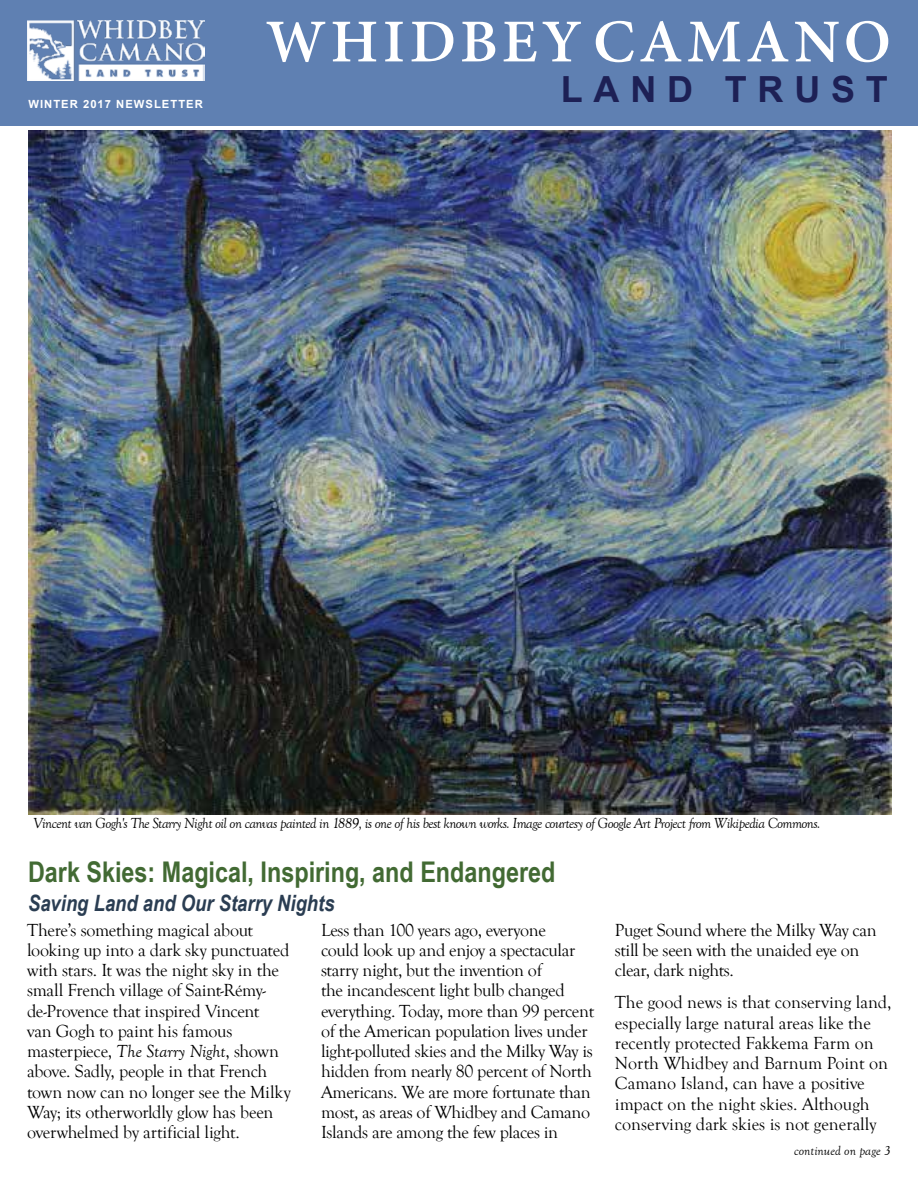
<style>
.page{position:relative;width:918px;height:1188px;background:#fff}
.page>*{position:absolute;margin:0;border:0;box-sizing:border-box;transform-origin:0 0}
.t1{font:700 60px "Adobe Hebrew";letter-spacing:.075em;color:#fff}
.t2{font:700 36px "Arial";letter-spacing:.3em;color:#1d2055}
.t3{font:700 28.5px "Arial Narrow";color:#426a33}
.t4{font:italic 700 22.5px "Arial Narrow";color:#2a3d52}
.t5{font:18px/20.2px "Goudy Old Style T";letter-spacing:-.02em;color:#000}
.t6{font:18px/20.2px "Goudy Old Style T";color:#000}
.t7{font:italic 15px "Goudy Old Style T";letter-spacing:-.04em;color:#000}
.t8{font:italic 13.5px "Goudy Old Style T";color:#000}
.t9{font:700 11.25px "Arial";letter-spacing:.09em;color:#fff}
.s1{font-style:italic}
</style>
<div class="page">
<div style="left:0;top:0;width:918px;height:126px;background:#5f80b2"></div>
<img style="left:27px;top:20px;width:177px;height:61px">
<img style="left:28px;top:131px;width:864px;height:683px">
<p class="t9" style="left:28px;top:96px;width:176px">WINTER 2017 NEWSLETTER</p>
<h1 class="t1" style="left:266px;top:6px;width:627px">WHIDBEY CAMANO</h1>
<h2 class="t2" style="left:561px;top:64px;width:329px">LAND TRUST</h2>
<p class="t7" style="left:33px;top:815px;width:789px">Vincent van Gogh's The Starry Night oil on canvas painted in 1889, is one of his best known works. Image courtesy of Google Art Project from Wikipedia Commons.</p>
<h3 class="t3" style="left:28px;top:850px;width:529px">Dark Skies: Magical, Inspiring, and Endangered</h3>
<p class="t4" style="left:28px;top:886px;width:308px">Saving Land and Our Starry Nights</p>
<p class="t5" style="left:321px;top:920px;width:275px">Less than 100 years ago, everyone<br>could look up and enjoy a spectacular starry night, but the invention of<br>the incandescent light bulb changed everything. Today, more than 99 percent of the American population lives under light-polluted skies and the Milky Way is hidden from nearly 80 percent of North Americans. We are more fortunate than most, as areas of Whidbey and Camano Islands are among the few places in</p>
<p class="t5" style="left:615px;top:920px;width:263px">Puget Sound where the Milky Way can still be seen with the unaided eye on clear, dark nights.</p>
<p class="t5" style="left:27px;top:920px;width:265px">There’s something magical about looking up into a dark sky punctuated with stars. It was the night sky in the small French village of Saint-Rémy&shy;de-Provence that inspired Vincent<br>van Gogh to paint his famous masterpiece, <span class="s1">The Starry Night</span>, shown above. Sadly, people in that French town now can no longer see the Milky Way; its otherworldly glow has been overwhelmed by artificial light.</p>
<p class="t6" style="left:615px;top:993px;width:278px">The good news is that conserving land, especially large natural areas like the recently protected Fakkema Farm on North Whidbey and Barnum Point on Camano Island, can have a positive impact on the night skies. Although conserving dark skies is not generally</p>
<p class="t8" style="left:794px;top:1143px;width:98px">continued on page 3</p>
</div>
